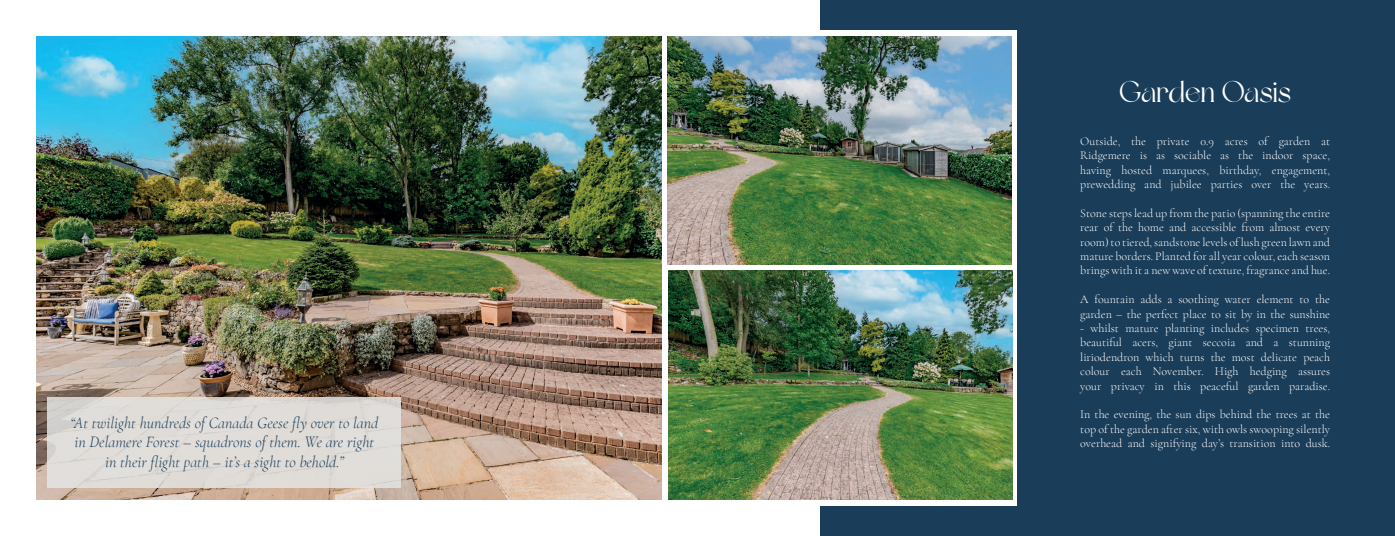
<style>
.page{position:relative;width:1395px;height:536px;background:#fff}
.page>*{position:absolute;margin:0;border:0;box-sizing:border-box;transform-origin:0 0}
.t1{font:30px "Dream Avenue";color:#fff}
.t2{font:italic 300 16px/19.2px "Cormorant Garamond";color:#1a3d59;text-align:center}
.t3{font:300 12px/14.4px "Cormorant Garamond";color:#fff;text-align:justify}
</style>
<div class="page">
<div style="left:821px;top:0;width:574px;height:536px;background:#1a3d59"></div>
<div style="left:0;top:30px;width:1017px;height:476px;background:#fff"></div>
<img style="left:36px;top:36px;width:625px;height:464px">
<img style="left:668px;top:271px;width:344px;height:229px">
<img style="left:667px;top:36px;width:344px;height:229px">
<div style="left:47px;top:397px;width:354px;height:91px;background:#e0ddd9"></div>
<p class="t2" style="left:70px;top:413px;width:309px">“At twilight hundreds of Canada Geese fly over to land in Delamere Forest – squadrons of them. We are right in their flight path – it’s a sight to behold.”</p>
<p class="t1" style="left:1119px;top:73px;width:173px">Garden Oasis</p>
<p class="t3" style="left:1080px;top:134px;width:251px">Outside, the private 0.9 acres of garden at Ridgemere is as sociable as the indoor space, having hosted marquees, birthday, engagement, prewedding and jubilee parties over the years.</p>
<p class="t3" style="left:1080px;top:206px;width:251px">Stone steps lead up from the patio (spanning the entire rear of the home and accessible from almost every room) to tiered, sandstone levels of lush green lawn and mature borders. Planted for all year colour, each season brings with it a new wave of texture, fragrance and hue.</p>
<p class="t3" style="left:1080px;top:292px;width:251px">A fountain adds a soothing water element to the garden – the perfect place to sit by in the sunshine</p>
<p class="t3" style="left:1080px;top:321px;width:251px">- whilst mature planting includes specimen trees, beautiful acers, giant seccoia and a stunning liriodendron which turns the most delicate peach colour each November. High hedging assures your privacy in this peaceful garden paradise.</p>
<p class="t3" style="left:1080px;top:407px;width:251px">In the evening, the sun dips behind the trees at the top of the garden after six, with owls swooping silently overhead and signifying day’s transition into dusk.</p>
</div>
